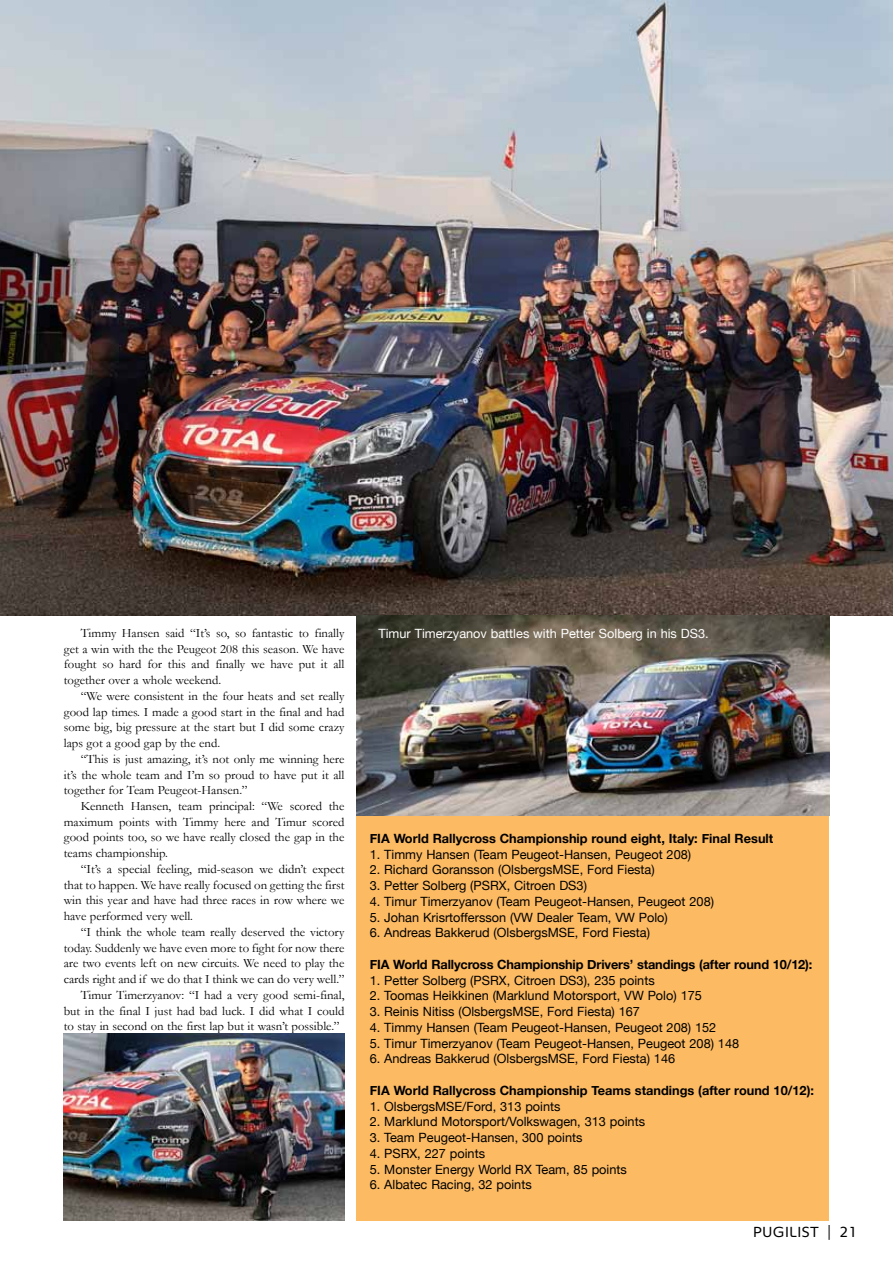
<style>
.page{position:relative;width:893px;height:1263px;background:#fff}
.page>*{position:absolute;margin:0;border:0;box-sizing:border-box;transform-origin:0 0}
.t1{font:15px "Peugeot";color:#000}
.t2{font:12.75px/15.8px "Garamond";color:#000;text-align:justify}
.t3{font:12.75px "Helvetica Neue";color:#000}
.t4{font:700 12.75px "Helvetica Neue";color:#000}
.t5{font:12.75px "Helvetica Neue";color:#fff}
</style>
<div class="page">
<div style="left:357px;top:815px;width:472px;height:405px;background:#fcba63"></div>
<img style="left:0;top:0;width:893px;height:615px">
<img style="left:64px;top:1033px;width:280px;height:187px">
<img style="left:357px;top:615px;width:472px;height:200px">
<p class="t2" style="left:64px;top:625px;width:282px;text-indent:17px">Timmy Hansen said “It’s so, so fantastic to finally get a win with the the Peugeot 208 this season. We have fought so hard for this and finally we have put it all together over a whole weekend.</p>
<p class="t2" style="left:64px;top:688px;width:282px;text-indent:17px">“We were consistent in the four heats and set really good lap times. I made a good start in the final and had some big, big pressure at the start but I did some crazy laps got a good gap by the end.</p>
<p class="t2" style="left:64px;top:751px;width:282px;text-indent:17px">“This is just amazing, it’s not only me winning here it’s the whole team and I’m so proud to have put it all together for Team Peugeot-Hansen.”</p>
<p class="t2" style="left:64px;top:798px;width:282px;text-indent:17px">Kenneth Hansen, team principal: “We scored the maximum points with Timmy here and Timur scored good points too, so we have really closed the gap in the teams championship.</p>
<p class="t2" style="left:64px;top:861px;width:282px;text-indent:17px">“It’s a special feeling, mid-season we didn’t expect that to happen. We have really focused on getting the first win this year and have had three races in row where we have performed very well.</p>
<p class="t2" style="left:81px;top:924px;width:265px">“I think the whole team really deserved the victory</p>
<p class="t2" style="left:64px;top:940px;width:282px">today. Suddenly we have even more to fight for now there</p>
<p class="t2" style="left:64px;top:955px;width:282px">are two events left on new circuits. We need to play the</p>
<p class="t2" style="left:64px;top:971px;width:282px">cards right and if we do that I think we can do very well.”</p>
<p class="t2" style="left:81px;top:987px;width:265px">Timur Timerzyanov: “I had a very good semi-final,</p>
<p class="t2" style="left:64px;top:1003px;width:282px">but in the final I just had bad luck. I did what I could</p>
<p class="t2" style="left:64px;top:1018px;width:277px">to stay in second on the first lap but it wasn’t possible.”</p>
<p class="t5" style="left:378px;top:622px;width:332px">Timur Timerzyanov battles with Petter Solberg in his DS3.</p>
<p class="t4" style="left:370px;top:827px;width:405px">FIA World Rallycross Championship round eight, Italy: Final Result</p>
<p class="t3" style="left:370px;top:843px;width:323px">1. Timmy Hansen (Team Peugeot-Hansen, Peugeot 208)</p>
<p class="t3" style="left:370px;top:859px;width:287px">2. Richard Goransson (OlsbergsMSE, Ford Fiesta)</p>
<p class="t3" style="left:370px;top:875px;width:219px">3. Petter Solberg (PSRX, Citroen DS3)</p>
<p class="t3" style="left:370px;top:890px;width:346px">4. Timur Timerzyanov (Team Peugeot-Hansen, Peugeot 208)</p>
<p class="t3" style="left:370px;top:906px;width:300px">5. Johan Krisrtoffersson (VW Dealer Team, VW Polo)</p>
<p class="t3" style="left:370px;top:922px;width:282px">6. Andreas Bakkerud (OlsbergsMSE, Ford Fiesta)</p>
<p class="t4" style="left:370px;top:953px;width:444px">FIA World Rallycross Championship Drivers’ standings (after round 10/12):</p>
<p class="t3" style="left:370px;top:969px;width:287px">1. Petter Solberg (PSRX, Citroen DS3), 235 points</p>
<p class="t3" style="left:370px;top:985px;width:334px">2. Toomas Heikkinen (Marklund Motorsport, VW Polo) 175</p>
<p class="t3" style="left:370px;top:1001px;width:272px">3. Reinis Nitiss (OlsbergsMSE, Ford Fiesta) 167</p>
<p class="t3" style="left:370px;top:1016px;width:348px">4. Timmy Hansen (Team Peugeot-Hansen, Peugeot 208) 152</p>
<p class="t3" style="left:370px;top:1032px;width:371px">5. Timur Timerzyanov (Team Peugeot-Hansen, Peugeot 208) 148</p>
<p class="t3" style="left:370px;top:1048px;width:307px">6. Andreas Bakkerud (OlsbergsMSE, Ford Fiesta) 146</p>
<p class="t4" style="left:370px;top:1079px;width:446px">FIA World Rallycross Championship Teams standings (after round 10/12):</p>
<p class="t3" style="left:370px;top:1095px;width:192px">1. OlsbergsMSE/Ford, 313 points</p>
<p class="t3" style="left:370px;top:1111px;width:277px">2. Marklund Motorsport/Volkswagen, 313 points</p>
<p class="t3" style="left:370px;top:1127px;width:214px">3. Team Peugeot-Hansen, 300 points</p>
<p class="t3" style="left:370px;top:1142px;width:117px">4. PSRX, 227 points</p>
<p class="t3" style="left:370px;top:1158px;width:259px">5. Monster Energy World RX Team, 85 points</p>
<p class="t3" style="left:370px;top:1174px;width:164px">6. Albatec Racing, 32 points</p>
<p class="t1" style="left:753px;top:1222px;width:106px">PUGILIST | 21</p>
</div>
